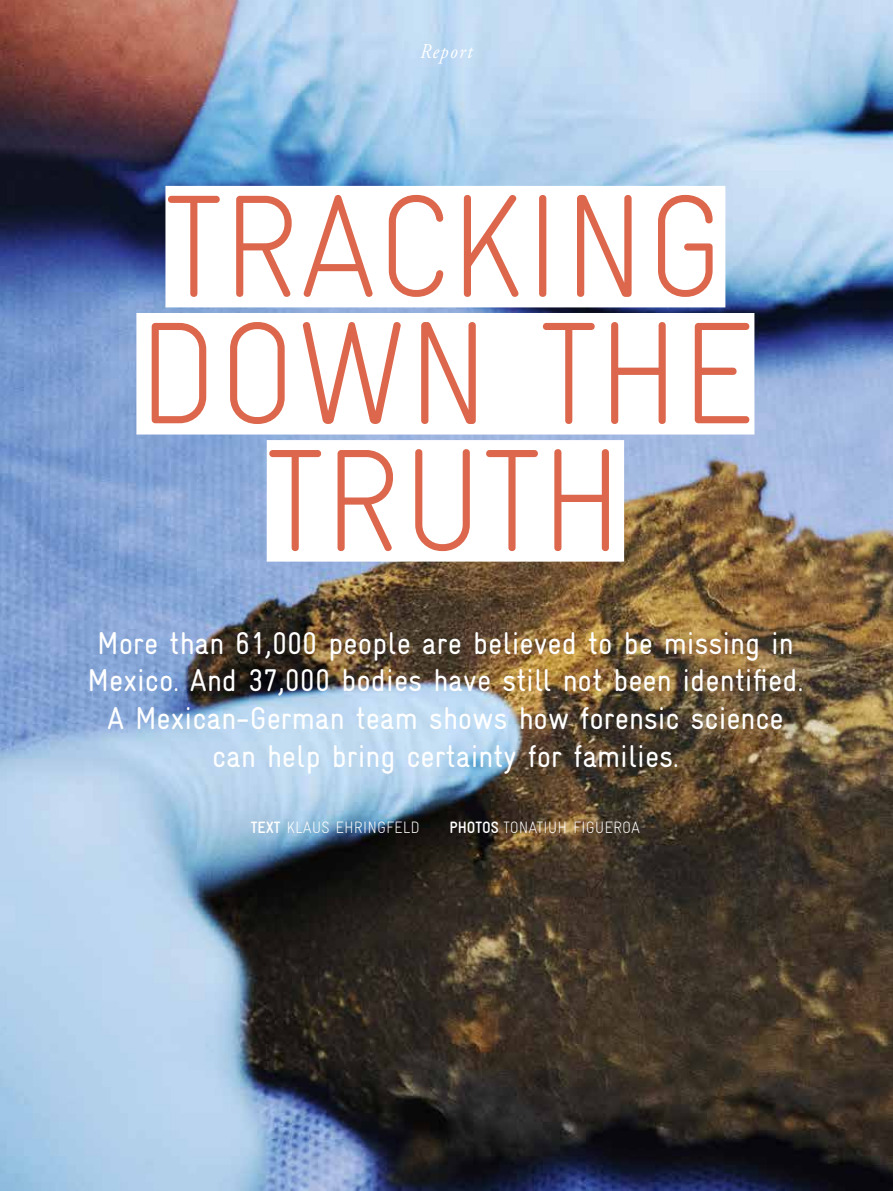
<style>
.page{position:relative;width:893px;height:1191px;background:#fff}
.page>*{position:absolute;margin:0;border:0;box-sizing:border-box;transform-origin:0 0}
.t1{font:145.2px/127.1px "Gravur Condensed Light CE";letter-spacing:-.01em;color:#dc674c;text-align:center}
.t2{font:31.5px/37.8px "Gravur Condensed Reg CE";color:#fff;text-align:center}
.t3{font:italic 21px "Adobe Garamond Pro";letter-spacing:.075em;color:#fff;scale:.9 1}
.t4{font:16.5px "Gravur Condensed Light CE";color:#fff}
.s1{font-family:"Gravur Condensed Bold CE"}
</style>
<div class="page">
<img style="left:0;top:0;width:893px;height:1191px">
<div style="left:165px;top:186px;width:560px;height:121px;background:#fff"></div>
<div style="left:136px;top:313px;width:618px;height:121px;background:#fff"></div>
<div style="left:267px;top:440px;width:357px;height:121px;background:#fff"></div>
<p class="t3" style="left:420px;top:38px;width:60px">Report</p>
<h1 class="t1" style="left:136px;top:182px;width:619px">TRACKING<br>DOWN THE<br>TRUTH</h1>
<p class="t2" style="left:88px;top:624px;width:717px">More than 61,000 people are believed to be missing in Mexico. And 37,000 bodies have still not been identified.<br>A Mexican-German team shows how forensic science can help bring certainty for families.</p>
<p class="t4" style="left:251px;top:818px;width:171px"><span class="s1">TEXT</span> KLAUS EHRINGFELD</p>
<p class="t4" style="left:450px;top:818px;width:192px"><span class="s1">PHOTOS</span> TONATIUH FIGUEROA</p>
</div>
